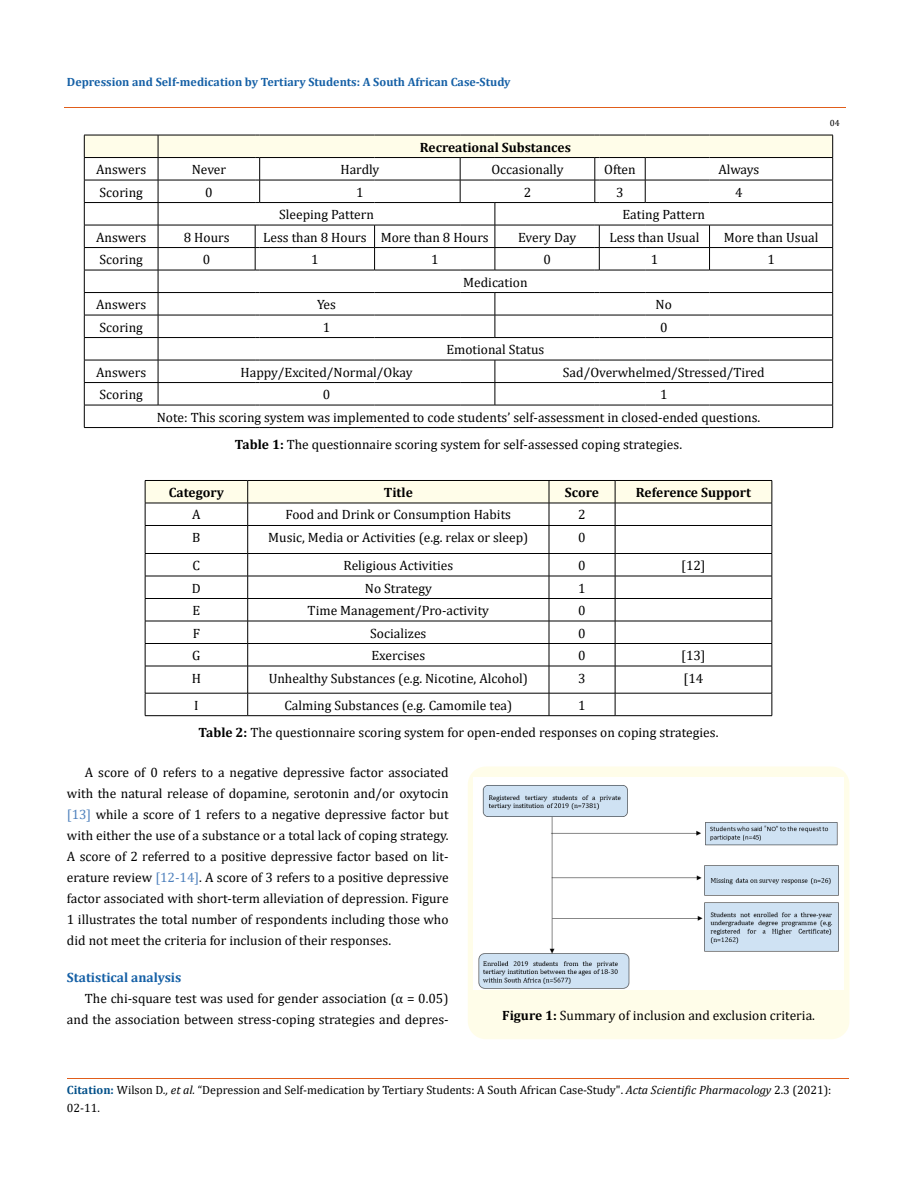
<style>
.page{position:relative;width:917px;height:1188px;background:#fff}
.page>*{position:absolute;margin:0;border:0;box-sizing:border-box;transform-origin:0 0}
.t1{font:13.5px/21px "Cambria";color:#000}
.t2{font:700 13.5px "Cambria";color:#000}
.t3{font:700 13.5px "Cambria";color:#1560a6}
.t4{font:12px/18px "Cambria";color:#000}
.t5{font:700 12px "Cambria";color:#1560a6}
.t6{font:9px "Cambria";color:#000}
.s1{font-weight:700}
.s2{color:#4f81bd}
.s3{font-weight:700;color:#035089}
.s4{font-style:italic}
</style>
<div class="page">
<svg style="left:84px;top:135px;width:749px;height:293px"></svg>
<hr style="left:599px;top:427px;width:46px;height:1px;background:#000">
<hr style="left:645px;top:427px;width:64px;height:1px;background:#000">
<hr style="left:709px;top:427px;width:123px;height:1px;background:#000">
<svg style="left:145px;top:480px;width:627px;height:235px"></svg>
<hr style="left:145px;top:715px;width:103px;height:1px;background:#000">
<hr style="left:248px;top:715px;width:301px;height:1px;background:#000">
<hr style="left:549px;top:715px;width:66px;height:1px;background:#000">
<hr style="left:615px;top:715px;width:157px;height:1px;background:#000">
<div style="left:468px;top:766px;width:381px;height:273px;background:#fffde9;border-radius:18px"></div>
<img style="left:474px;top:777px;width:369px;height:213px">
<hr style="left:64px;top:108px;width:781px;height:1px;background:#e05d1a">
<hr style="left:67px;top:1078px;width:781px;height:1px;background:#e05d1a">
<p class="t5" style="left:67px;top:73px;width:445px">Depression and Self-medication by Tertiary Students: A South African Case-Study</p>
<p class="t2" style="left:420px;top:137px;width:153px">Recreational Substances</p>
<p class="t1" style="left:96px;top:159px;width:51px">Answers</p>
<p class="t1" style="left:192px;top:159px;width:36px">Never</p>
<p class="t1" style="left:340px;top:159px;width:40px">Hardly</p>
<p class="t1" style="left:491px;top:159px;width:74px">Occasionally</p>
<p class="t1" style="left:604px;top:159px;width:33px">Often</p>
<p class="t1" style="left:718px;top:159px;width:42px">Always</p>
<p class="t1" style="left:99px;top:181px;width:45px">Scoring</p>
<p class="t1" style="left:205px;top:181px;width:9px">0</p>
<p class="t1" style="left:356px;top:181px;width:9px">1</p>
<p class="t1" style="left:523px;top:181px;width:9px">2</p>
<p class="t1" style="left:616px;top:181px;width:9px">3</p>
<p class="t1" style="left:735px;top:181px;width:9px">4</p>
<p class="t1" style="left:279px;top:204px;width:96px">Sleeping Pattern</p>
<p class="t1" style="left:622px;top:204px;width:84px">Eating Pattern</p>
<p class="t1" style="left:96px;top:226px;width:51px">Answers</p>
<p class="t1" style="left:184px;top:226px;width:47px">8 Hours</p>
<p class="t1" style="left:263px;top:226px;width:227px">Less than 8 Hours More than 8 Hours</p>
<p class="t1" style="left:518px;top:226px;width:60px">Every Day</p>
<p class="t1" style="left:609px;top:226px;width:91px">Less than Usual</p>
<p class="t1" style="left:723px;top:226px;width:96px">More than Usual</p>
<p class="t1" style="left:99px;top:249px;width:45px">Scoring</p>
<p class="t1" style="left:203px;top:249px;width:9px">0</p>
<p class="t1" style="left:311px;top:249px;width:9px">1</p>
<p class="t1" style="left:431px;top:249px;width:9px">1</p>
<p class="t1" style="left:543px;top:249px;width:9px">0</p>
<p class="t1" style="left:650px;top:249px;width:9px">1</p>
<p class="t1" style="left:767px;top:249px;width:9px">1</p>
<p class="t1" style="left:463px;top:271px;width:66px">Medication</p>
<p class="t1" style="left:96px;top:294px;width:51px">Answers</p>
<p class="t1" style="left:317px;top:294px;width:20px">Yes</p>
<p class="t1" style="left:655px;top:294px;width:18px">No</p>
<p class="t1" style="left:99px;top:316px;width:45px">Scoring</p>
<p class="t1" style="left:323px;top:316px;width:9px">1</p>
<p class="t1" style="left:660px;top:316px;width:9px">0</p>
<p class="t1" style="left:446px;top:339px;width:100px">Emotional Status</p>
<p class="t1" style="left:96px;top:361px;width:51px">Answers</p>
<p class="t1" style="left:240px;top:361px;width:173px">Happy/Excited/Normal/Okay</p>
<p class="t1" style="left:563px;top:361px;width:203px">Sad/Overwhelmed/Stressed/Tired</p>
<p class="t1" style="left:99px;top:384px;width:45px">Scoring</p>
<p class="t1" style="left:323px;top:384px;width:9px">0</p>
<p class="t1" style="left:157px;top:383px;width:605px;line-height:22.5px;text-indent:503px">1<br>Note: This scoring system was implemented to code students’ self-assessment in closed-ended questions.</p>
<p class="t1" style="left:235px;top:434px;width:448px"><span class="s1">Table 1:</span> The questionnaire scoring system for self-assessed coping strategies.</p>
<p class="t2" style="left:169px;top:483px;width:56px">Category</p>
<p class="t2" style="left:384px;top:483px;width:31px">Title</p>
<p class="t2" style="left:565px;top:483px;width:36px">Score</p>
<p class="t2" style="left:636px;top:483px;width:117px">Reference Support</p>
<p class="t1" style="left:192px;top:504px;width:10px">A</p>
<p class="t1" style="left:285px;top:504px;width:227px">Food and Drink or Consumption Habits</p>
<p class="t1" style="left:578px;top:504px;width:9px">2</p>
<p class="t1" style="left:192px;top:527px;width:10px">B</p>
<p class="t1" style="left:268px;top:527px;width:262px">Music, Media or Activities (e.g. relax or sleep)</p>
<p class="t1" style="left:578px;top:527px;width:9px">0</p>
<p class="t1" style="left:193px;top:555px;width:9px">C</p>
<p class="t1" style="left:343px;top:555px;width:111px">Religious Activities</p>
<p class="t1" style="left:578px;top:555px;width:9px">0</p>
<p class="t1" style="left:681px;top:555px;width:26px">[12]</p>
<p class="t1" style="left:192px;top:577px;width:10px">D</p>
<p class="t1" style="left:365px;top:577px;width:69px">No Strategy</p>
<p class="t1" style="left:578px;top:577px;width:9px">1</p>
<p class="t1" style="left:192px;top:600px;width:9px">E</p>
<p class="t1" style="left:307px;top:600px;width:183px">Time Management/Pro-activity</p>
<p class="t1" style="left:578px;top:600px;width:9px">0</p>
<p class="t1" style="left:193px;top:622px;width:9px">F</p>
<p class="t1" style="left:370px;top:622px;width:58px">Socializes</p>
<p class="t1" style="left:578px;top:622px;width:9px">0</p>
<p class="t1" style="left:192px;top:645px;width:10px">G</p>
<p class="t1" style="left:371px;top:645px;width:55px">Exercises</p>
<p class="t1" style="left:578px;top:645px;width:9px">0</p>
<p class="t1" style="left:681px;top:645px;width:26px">[13]</p>
<p class="t1" style="left:192px;top:667px;width:11px">H</p>
<p class="t1" style="left:269px;top:667px;width:261px">Unhealthy Substances (e.g. Nicotine, Alcohol)</p>
<p class="t1" style="left:578px;top:667px;width:9px">3</p>
<p class="t1" style="left:683px;top:667px;width:21px">[14</p>
<p class="t1" style="left:194px;top:695px;width:6px">I</p>
<p class="t1" style="left:284px;top:695px;width:229px">Calming Substances (e.g. Camomile tea)</p>
<p class="t1" style="left:198px;top:691px;width:521px;line-height:27.2px;text-indent:380px">1<br><span class="s1">Table 2:</span> The questionnaire scoring system for open-ended responses on coping strategies.</p>
<p class="t1" style="left:67px;top:762px;width:383px;text-align:justify;text-indent:18px">A score of 0 refers to a negative depressive factor associated with the natural release of dopamine, serotonin and/or oxytocin <span class="s2">[13]</span> while a score of 1 refers to a negative depressive factor but with either the use of a substance or a total lack of coping strategy.<br>A score of 2 referred to a positive depressive factor based on lit&shy;erature review <span class="s2">[12-14]</span>. A score of 3 refers to a positive depressive factor associated with short-term alleviation of depression. Figure 1 illustrates the total number of respondents including those who did not meet the criteria for inclusion of their responses.</p>
<p class="t3" style="left:67px;top:968px;width:116px">Statistical analysis</p>
<p class="t1" style="left:67px;top:988px;width:383px;text-align:right">The chi-square test was used for gender association (α = 0.05) and the association between stress-coping strategies and depres-</p>
<p class="t1" style="left:502px;top:1005px;width:314px"><span class="s1">Figure 1:</span> Summary of inclusion and exclusion criteria.</p>
<p class="t6" style="left:829px;top:118px;width:11px">04</p>
<p class="t4" style="left:67px;top:1081px;width:766px"><span class="s3">Citation:</span> Wilson D<span class="s4">., et al.</span> “Depression and Self-medication by Tertiary Students: A South African Case-Study". <span class="s4">Acta Scientific Pharmacology</span> 2.3 (2021):<br>02-11.</p>
</div>
